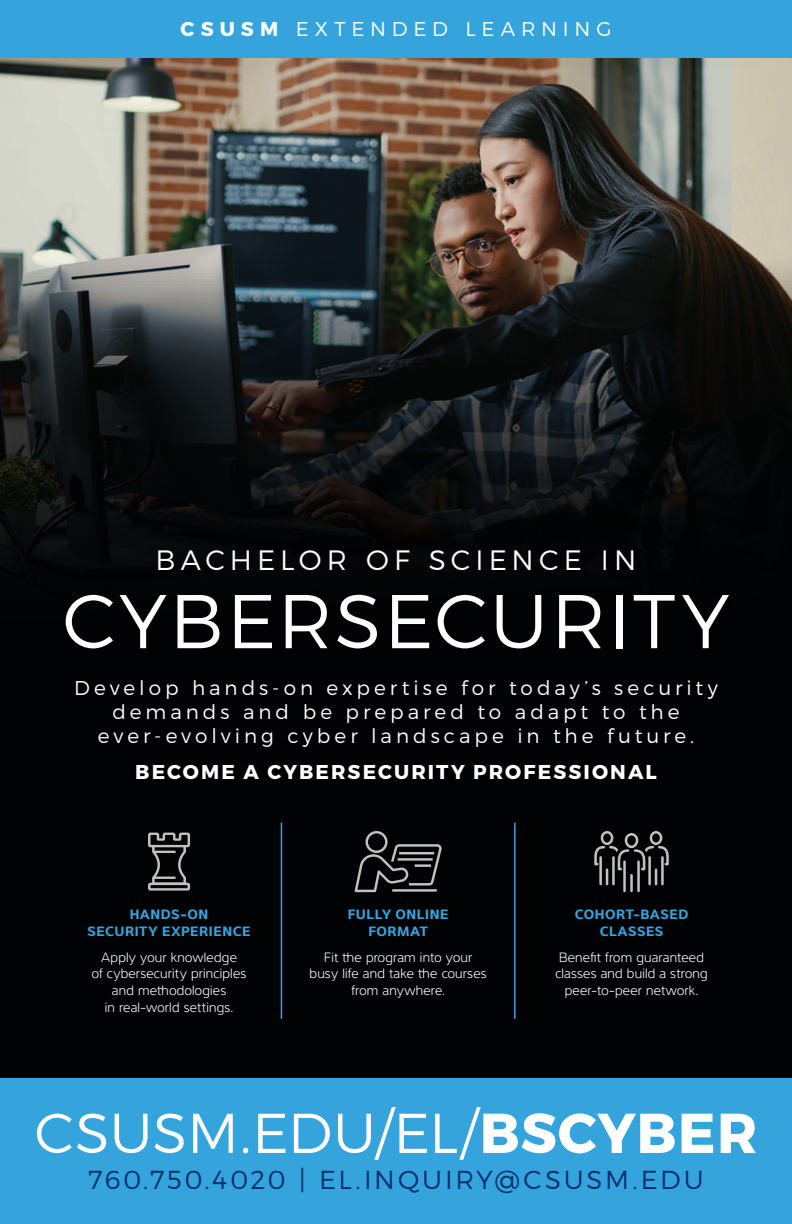
<style>
.page{position:relative;width:792px;height:1224px;background:#fff}
.page>*{position:absolute;margin:0;border:0;box-sizing:border-box;transform-origin:0 0}
.t1{font:300 76px "Montserrat";letter-spacing:.035em;color:#fff}
.t2{font:300 56px "Montserrat";letter-spacing:.005em;color:#fff}
.t3{font:300 28px "Montserrat";letter-spacing:.18em;color:#fff}
.t4{font:300 26px "Montserrat";letter-spacing:.11em;color:#002e6e}
.t5{font:300 20px/24px "Montserrat";letter-spacing:.195em;color:#fff;text-align:center}
.t6{font:700 20px "Montserrat";letter-spacing:.105em;color:#fff}
.t7{font:300 20px "Montserrat";letter-spacing:.29em;color:#fff}
.t8{font:300 14px/16.8px "Interval Sans Pro";letter-spacing:.015em;color:#fff;text-align:center}
.t9{font:700 14px/16.8px "Interval Sans Pro";letter-spacing:.035em;color:#36a4dc;text-align:center}
.s1{font-weight:700}
</style>
<div class="page">
<div style="left:0;top:96px;width:792px;height:1033px;background:#010203"></div>
<img style="left:0;top:58px;width:792px;height:501px">
<div style="left:0;top:0;width:792px;height:58px;background:#36a4dc"></div>
<div style="left:0;top:1079px;width:792px;height:145px;background:#36a4dc"></div>
<hr style="left:281px;top:823px;width:1px;height:196px;background:#36a4dc">
<hr style="left:514px;top:823px;width:2px;height:196px;background:#36a4dc">
<svg style="left:594px;top:831px;width:75px;height:54px"></svg>
<hr style="left:630px;top:874px;width:3px;height:18px;background:#c1c1c0">
<hr style="left:637px;top:861px;width:3px;height:31px;background:#c1c1c0">
<hr style="left:623px;top:861px;width:3px;height:31px;background:#c1c1c0">
<svg style="left:148px;top:833px;width:42px;height:58px"></svg>
<svg style="left:355px;top:831px;width:87px;height:61px"></svg>
<p class="t7" style="left:181px;top:16px;width:432px"><span class="s1">CSUSM</span> EXTENDED LEARNING</p>
<p class="t3" style="left:156px;top:543px;width:482px">BACHELOR OF SCIENCE IN</p>
<p class="t1" style="left:63px;top:575px;width:668px">CYBERSECURITY</p>
<p class="t5" style="left:74px;top:676px;width:645px">Develop hands-on expertise for today’s security demands and be prepared to adapt to the ever-evolving cyber landscape in the future.</p>
<p class="t6" style="left:135px;top:760px;width:523px">BECOME A CYBERSECURITY PROFESSIONAL</p>
<p class="t9" style="left:88px;top:904px;width:164px">HANDS-ON<br>SECURITY EXPERIENCE</p>
<p class="t8" style="left:92px;top:947px;width:156px">Apply your knowledge<br>of cybersecurity principles and methodologies<br>in real-world settings.</p>
<p class="t9" style="left:348px;top:904px;width:102px">FULLY ONLINE<br>FORMAT</p>
<p class="t8" style="left:310px;top:947px;width:179px">Fit the program into your busy life and take the courses from anywhere.</p>
<p class="t9" style="left:575px;top:904px;width:115px">COHORT-BASED<br>CLASSES</p>
<p class="t8" style="left:555px;top:947px;width:154px">Benefit from guaranteed classes and build a strong peer-to-peer network.</p>
<p class="t2" style="left:35px;top:1099px;width:724px">CSUSM.EDU/EL/<span class="s1">BSCYBER</span></p>
<p class="t4" style="left:88px;top:1164px;width:617px">760.750.4020 | EL.INQUIRY@CSUSM.EDU</p>
</div>
